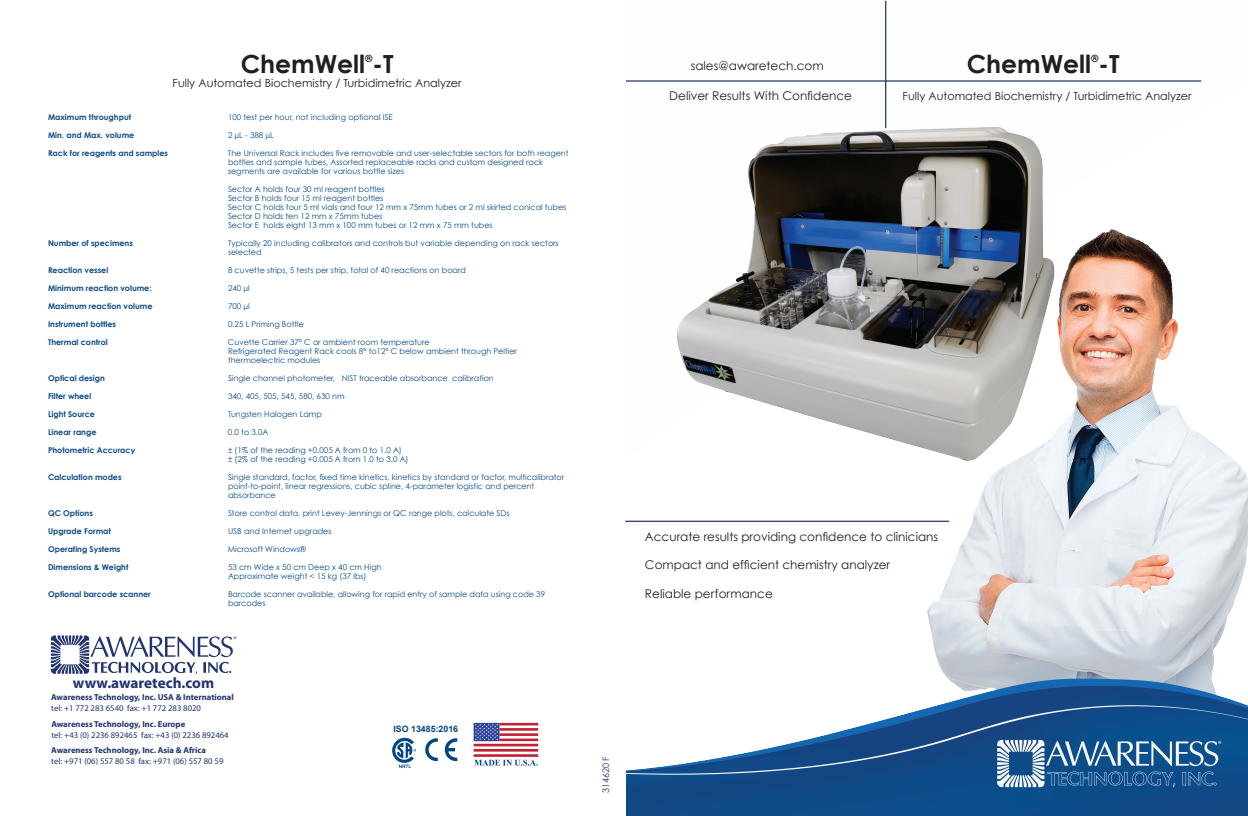
<style>
.page{position:relative;width:1248px;height:816px;background:#fff}
.page>*{position:absolute;margin:0;border:0;box-sizing:border-box;transform-origin:0 0}
.t1{font:700 25px "Century Gothic";color:#231f20}
.t2{font:700 15.2px "Myriad Pro";color:#22346f}
.t3{font:12px "Century Gothic";color:#231f20}
.t4{font:11.2px "Century Gothic";color:#231f20}
.t5{font:700 9.9px "Century Gothic";color:#231f20}
.t6{font:9px "Century Gothic";color:#22346f}
.t7{font:700 8.8px "Arial";color:#004684}
.t8{font:8.7px "Myriad Pro";color:#22346f}
.t9{font:700 8.7px "Myriad Pro";color:#22346f}
.t10{font:8px/9px "Century Gothic";color:#0c4b87}
.t11{font:700 8px "Century Gothic";color:#0c4b87}
</style>
<div class="page">
<img style="left:625px;top:1px;width:623px;height:815px">
<hr style="left:885px;top:1px;width:1px;height:127px;background:#22346f">
<svg style="left:997px;top:740px;width:224px;height:48px;background:#4678a5"></svg>
<hr style="left:625px;top:80px;width:576px;height:2px;background:#22356f">
<hr style="left:625px;top:521px;width:324px;height:1px;background:#22356f">
<svg style="left:474px;top:741px;width:64px;height:6px"></svg>
<hr style="left:474px;top:754px;width:64px;height:3px;background:#c02234">
<svg style="left:474px;top:749px;width:64px;height:3px"></svg>
<hr style="left:474px;top:744px;width:64px;height:2px;background:#c02234">
<svg style="left:474px;top:723px;width:64px;height:18px"></svg>
<svg style="left:474px;top:760px;width:64px;height:6px"></svg>
<svg style="left:444px;top:738px;width:13px;height:24px"></svg>
<svg style="left:425px;top:738px;width:13px;height:24px"></svg>
<svg style="left:392px;top:737px;width:24px;height:31px"></svg>
<svg style="left:51px;top:636px;width:185px;height:39px"></svg>
<h1 class="t1" style="left:241px;top:48px;width:154px">ChemWell -T</h1>
<p class="t5" style="left:365px;top:52px;width:9px">®</p>
<h3 class="t4" style="left:173px;top:76px;width:290px">Fully Automated Biochemistry / Turbidimetric Analyzer</h3>
<p class="t11" style="left:48px;top:112px;width:85px">Maximum throughput</p>
<p class="t10" style="left:228px;top:112px;width:166px">100 test per hour, not including optional ISE</p>
<p class="t11" style="left:48px;top:130px;width:88px">Min. and Max. volume</p>
<p class="t10" style="left:228px;top:130px;width:47px">2 µL - 388 µL</p>
<p class="t11" style="left:48px;top:148px;width:122px">Rack for reagents and samples</p>
<p class="t10" style="left:228px;top:148px;width:342px">The Universal Rack includes five removable and user-selectable sectors for both reagent bottles and sample tubes, Assorted replaceable racks and custom designed rack segments are available for various bottle sizes</p>
<p class="t10" style="left:228px;top:184px;width:340px">Sector A holds four 30 ml reagent bottles<br>Sector B holds four 15 ml reagent bottles<br>Sector C holds four 5 ml vials and four 12 mm x 75mm tubes or 2 ml skirted conical tubes Sector D holds ten 12 mm x 75mm tubes<br>Sector E holds eight 13 mm x 100 mm tubes or 12 mm x 75 mm tubes</p>
<p class="t11" style="left:48px;top:238px;width:86px">Number of specimens</p>
<p class="t10" style="left:228px;top:238px;width:332px">Typically 20 including calibrators and controls but variable depending on rack sectors selected</p>
<p class="t11" style="left:48px;top:265px;width:62px">Reaction vessel</p>
<p class="t10" style="left:228px;top:265px;width:239px">8 cuvette strips, 5 tests per strip, total of 40 reactions on board</p>
<p class="t11" style="left:48px;top:283px;width:105px">Minimum reaction volume:</p>
<p class="t10" style="left:228px;top:283px;width:23px">240 μl</p>
<p class="t11" style="left:48px;top:301px;width:106px">Maximum reaction volume</p>
<p class="t10" style="left:228px;top:301px;width:23px">700 μl</p>
<p class="t11" style="left:48px;top:319px;width:70px">Instrument bottles</p>
<p class="t10" style="left:228px;top:319px;width:78px">0.25 L Priming Bottle</p>
<p class="t11" style="left:48px;top:337px;width:61px">Thermal control</p>
<p class="t10" style="left:228px;top:337px;width:291px">Cuvette Carrier 37° C or ambient room temperature<br>Refrigerated Reagent Rack cools 8° to12° C below ambient through Peltier thermoelectric modules</p>
<p class="t11" style="left:48px;top:373px;width:58px">Optical design</p>
<p class="t10" style="left:228px;top:373px;width:267px">Single channel photometer, NIST traceable absorbance calibration</p>
<p class="t11" style="left:48px;top:391px;width:45px">Filter wheel</p>
<p class="t10" style="left:228px;top:391px;width:118px">340, 405, 505, 545, 580, 630 nm</p>
<p class="t11" style="left:48px;top:409px;width:49px">Light Source</p>
<p class="t10" style="left:228px;top:409px;width:95px">Tungsten Halogen Lamp</p>
<p class="t11" style="left:48px;top:427px;width:50px">Linear range</p>
<p class="t10" style="left:228px;top:427px;width:42px">0.0 to 3.0A</p>
<p class="t11" style="left:48px;top:445px;width:89px">Photometric Accuracy</p>
<p class="t10" style="left:228px;top:445px;width:182px">± (1% of the reading +0.005 A from 0 to 1.0 A)<br>± (2% of the reading +0.005 A from 1.0 to 3.0 A)</p>
<p class="t11" style="left:48px;top:472px;width:75px">Calculation modes</p>
<p class="t10" style="left:228px;top:472px;width:338px">Single standard, factor, fixed time kinetics, kinetics by standard or factor, multicalibrator point-to-point, linear regressions, cubic spline, 4-parameter logistic and percent absorbance</p>
<p class="t11" style="left:48px;top:508px;width:46px">QC Options</p>
<p class="t10" style="left:228px;top:508px;width:283px">Store control data, print Levey-Jennings or QC range plots, calculate SDs</p>
<p class="t11" style="left:48px;top:526px;width:64px">Upgrade Format</p>
<p class="t10" style="left:228px;top:526px;width:105px">USB and Internet upgrades</p>
<p class="t11" style="left:48px;top:544px;width:74px">Operating Systems</p>
<p class="t10" style="left:228px;top:544px;width:80px">Microsoft Windows®</p>
<p class="t11" style="left:48px;top:562px;width:82px">Dimensions &amp; Weight</p>
<p class="t10" style="left:228px;top:562px;width:155px">53 cm Wide x 50 cm Deep x 40 cm High<br>Approximate weight &lt; 15 kg (37 lbs)</p>
<p class="t11" style="left:48px;top:589px;width:104px">Optional barcode scanner</p>
<p class="t10" style="left:228px;top:589px;width:319px">Barcode scanner available, allowing for rapid entry of sample data using code 39 barcodes</p>
<h2 class="t2" style="left:73px;top:673px;width:143px">www.awaretech.com</h2>
<p class="t9" style="left:51px;top:691px;width:184px">Awareness Technology, Inc. USA &amp; International</p>
<p class="t8" style="left:51px;top:703px;width:151px">tel: +1 772 283 6540 fax: +1 772 283 8020</p>
<p class="t9" style="left:51px;top:718px;width:135px">Awareness Technology, Inc. Europe</p>
<p class="t8" style="left:51px;top:729px;width:179px">tel: +43 (0) 2236 892465 fax: +43 (0) 2236 892464</p>
<p class="t9" style="left:51px;top:745px;width:156px">Awareness Technology, Inc. Asia &amp; Africa</p>
<p class="t8" style="left:51px;top:756px;width:174px">tel: +971 (06) 557 80 58 fax: +971 (06) 557 80 59</p>
<p class="t7" style="left:394px;top:723px;width:66px">ISO 13485:2016</p>
<p class="t6" style="left:601px;top:793px;width:38px;rotate:-90deg">314620 F</p>
<h3 class="t3" style="left:691px;top:58px;width:135px">sales@awaretech.com</h3>
<h3 class="t3" style="left:669px;top:89px;width:184px">Deliver Results With Confidence</h3>
<h1 class="t1" style="left:967px;top:48px;width:154px">ChemWell -T</h1>
<p class="t5" style="left:1091px;top:52px;width:9px">®</p>
<h3 class="t4" style="left:903px;top:89px;width:290px">Fully Automated Biochemistry / Turbidimetric Analyzer</h3>
<h3 class="t3" style="left:645px;top:529px;width:295px">Accurate results providing confidence to clinicians</h3>
<h3 class="t3" style="left:645px;top:558px;width:247px">Compact and efficient chemistry analyzer</h3>
<h3 class="t3" style="left:645px;top:587px;width:129px">Reliable performance</h3>
</div>
